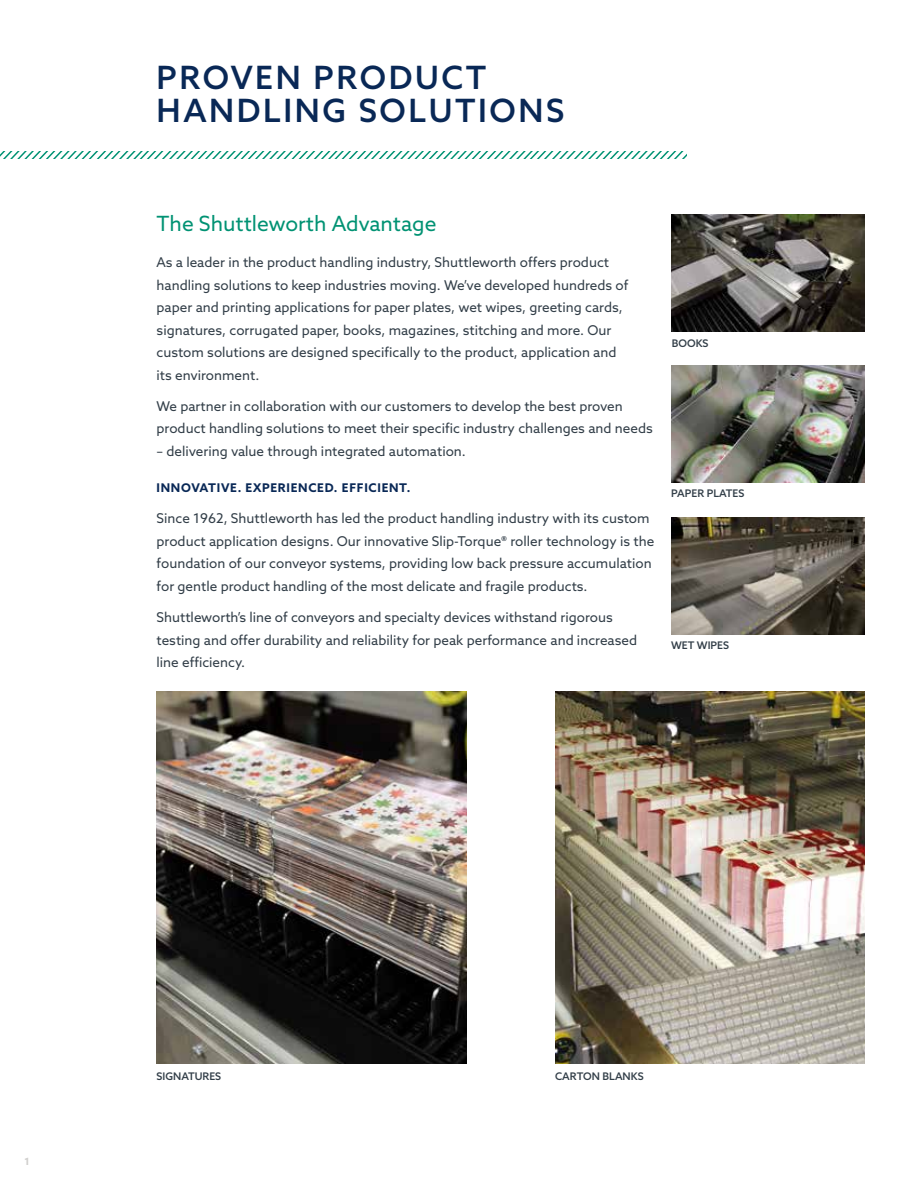
<style>
.page{position:relative;width:918px;height:1188px;background:#fff}
.page>*{position:absolute;margin:0;border:0;box-sizing:border-box;transform-origin:0 0}
.t1{font:500 32.1px/32.1px "Azo Sans";letter-spacing:.08em;color:#092856}
.t2{font:21px "Azo Sans";color:#009273}
.t3{font:13.5px/22.5px "Azo Sans";color:#323e48}
.t4{font:700 12px "Azo Sans";letter-spacing:.06em;color:#092856}
.t5{font:500 10.5px "Azo Sans";color:#323e48}
.t6{font:700 10.2px "Azo Sans";color:#d0cfcd}
.s1{font-weight:700}
</style>
<div class="page">
<svg style="left:0;top:151px;width:687px;height:8px"></svg>
<img style="left:672px;top:215px;width:192px;height:117px">
<img style="left:555px;top:692px;width:309px;height:372px">
<img style="left:672px;top:365px;width:192px;height:117px">
<img style="left:157px;top:692px;width:310px;height:372px">
<img style="left:672px;top:517px;width:192px;height:117px">
<h1 class="t1" style="left:157px;top:61px;width:409px">PROVEN PRODUCT<br>HANDLING SOLUTIONS</h1>
<h2 class="t2" style="left:157px;top:210px;width:282px">The Shuttleworth Advantage</h2>
<p class="t3" style="left:157px;top:251px;width:473px">As a leader in the product handling industry, Shuttleworth offers product handling solutions to keep industries moving. We’ve developed hundreds of paper and printing applications for paper plates, wet wipes, greeting cards, signatures, corrugated paper, books, magazines, stitching and more. Our custom solutions are designed specifically to the product, application and its environment.</p>
<p class="t3" style="left:157px;top:395px;width:498px">We partner in collaboration with our customers to develop the best proven product handling solutions to meet their specific industry challenges and needs</p>
<p class="t3" style="left:157px;top:440px;width:311px">– delivering value through integrated automation.</p>
<p class="t4" style="left:157px;top:480px;width:255px">INNOVATIVE. EXPERIENCED. EFFICIENT.</p>
<p class="t3" style="left:157px;top:507px;width:499px">Since 1962, Shuttleworth has led the product handling industry with its custom product application designs. Our innovative Slip-Torque<span class="s1">®</span> roller technology is the foundation of our conveyor systems, providing low back pressure accumulation for gentle product handling of the most delicate and fragile products.</p>
<p class="t3" style="left:157px;top:606px;width:482px">Shuttleworth’s line of conveyors and specialty devices withstand rigorous testing and offer durability and reliability for peak performance and increased line efficiency.</p>
<p class="t5" style="left:672px;top:336px;width:38px">BOOKS</p>
<p class="t5" style="left:671px;top:486px;width:75px">PAPER PLATES</p>
<p class="t5" style="left:671px;top:638px;width:60px">WET WIPES</p>
<p class="t6" style="left:24px;top:1155px;width:7px">1</p>
<p class="t5" style="left:157px;top:1069px;width:66px">SIGNATURES</p>
<p class="t5" style="left:555px;top:1069px;width:90px">CARTON BLANKS</p>
</div>
